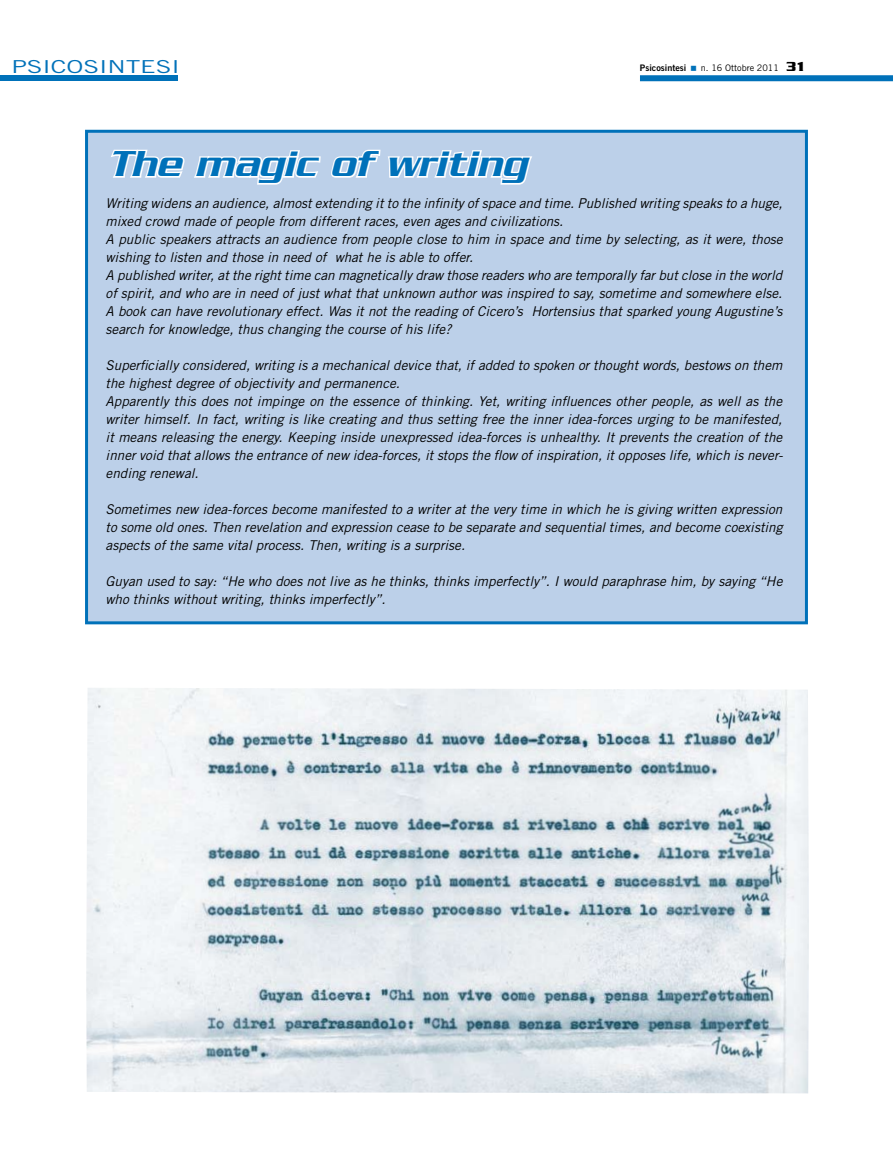
<style>
.page{position:relative;width:893px;height:1170px;background:#fff}
.page>*{position:absolute;margin:0;border:0;box-sizing:border-box;transform-origin:0 0}
.t1{font:italic 500 39px "Serpentine";color:#0071b9}
.t2{font:17.85px "Trade Gothic";color:#0071b9;scale:1.43 1}
.t3{font:italic 13.5px/18px "Trade Gothic";color:#000}
.t4{font:9px "Trade Gothic";color:#000}
.t5{font:9px "Trade Gothic Bold Two";color:#000}
.s1{font-family:"Serpentine D";font-weight:700;font-size:13.5px}
</style>
<div class="page">
<div style="left:640px;top:75px;width:253px;height:6px;background:#0071b9"></div>
<div style="left:0;top:75px;width:177px;height:6px;background:#0071b9"></div>
<img style="left:86px;top:688px;width:723px;height:405px">
<div style="left:85px;top:130px;width:723px;height:494px;background:#bcd0e9;border:3px solid #0071b9"></div>
<svg style="left:111px;top:149px;width:210px;height:36px"></svg>
<svg style="left:328px;top:129px;width:207px;height:56px"></svg>
<h2 class="t2" style="left:11px;top:55px;width:119px">PSICOSINTESI</h2>
<p class="t5" style="left:640px;top:62px;width:48px">Psicosintesi</p>
<p class="t4" style="left:701px;top:62px;width:107px">n. 16 Ottobre 2011 <span class="s1">31</span></p>
<h1 class="t1" style="left:108px;top:142px;width:420px">The magic of writing</h1>
<p class="t3" style="left:106px;top:194px;width:679px">Writing widens an audience, almost extending it to the infinity of space and time. Published writing speaks to a huge, mixed crowd made of people from different races, even ages and civilizations.<br>A public speakers attracts an audience from people close to him in space and time by selecting, as it were, those wishing to listen and those in need of what he is able to offer.<br>A published writer, at the right time can magnetically draw those readers who are temporally far but close in the world of spirit, and who are in need of just what that unknown author was inspired to say, sometime and somewhere else.<br>A book can have revolutionary effect. Was it not the reading of Cicero’s Hortensius that sparked young Augustine’s search for knowledge, thus changing the course of his life?</p>
<p class="t3" style="left:106px;top:356px;width:679px">Superficially considered, writing is a mechanical device that, if added to spoken or thought words, bestows on them the highest degree of objectivity and permanence.<br>Apparently this does not impinge on the essence of thinking. Yet, writing influences other people, as well as the writer himself. In fact, writing is like creating and thus setting free the inner idea-forces urging to be manifested, it means releasing the energy. Keeping inside unexpressed idea-forces is unhealthy. It prevents the creation of the inner void that allows the entrance of new idea-forces, it stops the flow of inspiration, it opposes life, which is never&shy;ending renewal.</p>
<p class="t3" style="left:106px;top:500px;width:678px;text-align:justify">Sometimes new idea-forces become manifested to a writer at the very time in which he is giving written expression to some old ones. Then revelation and expression cease to be separate and sequential times, and become coexisting aspects of the same vital process. Then, writing is a surprise.</p>
<p class="t3" style="left:106px;top:572px;width:678px">Guyan used to say: “He who does not live as he thinks, thinks imperfectly”. I would paraphrase him, by saying “He who thinks without writing, thinks imperfectly”.</p>
</div>
